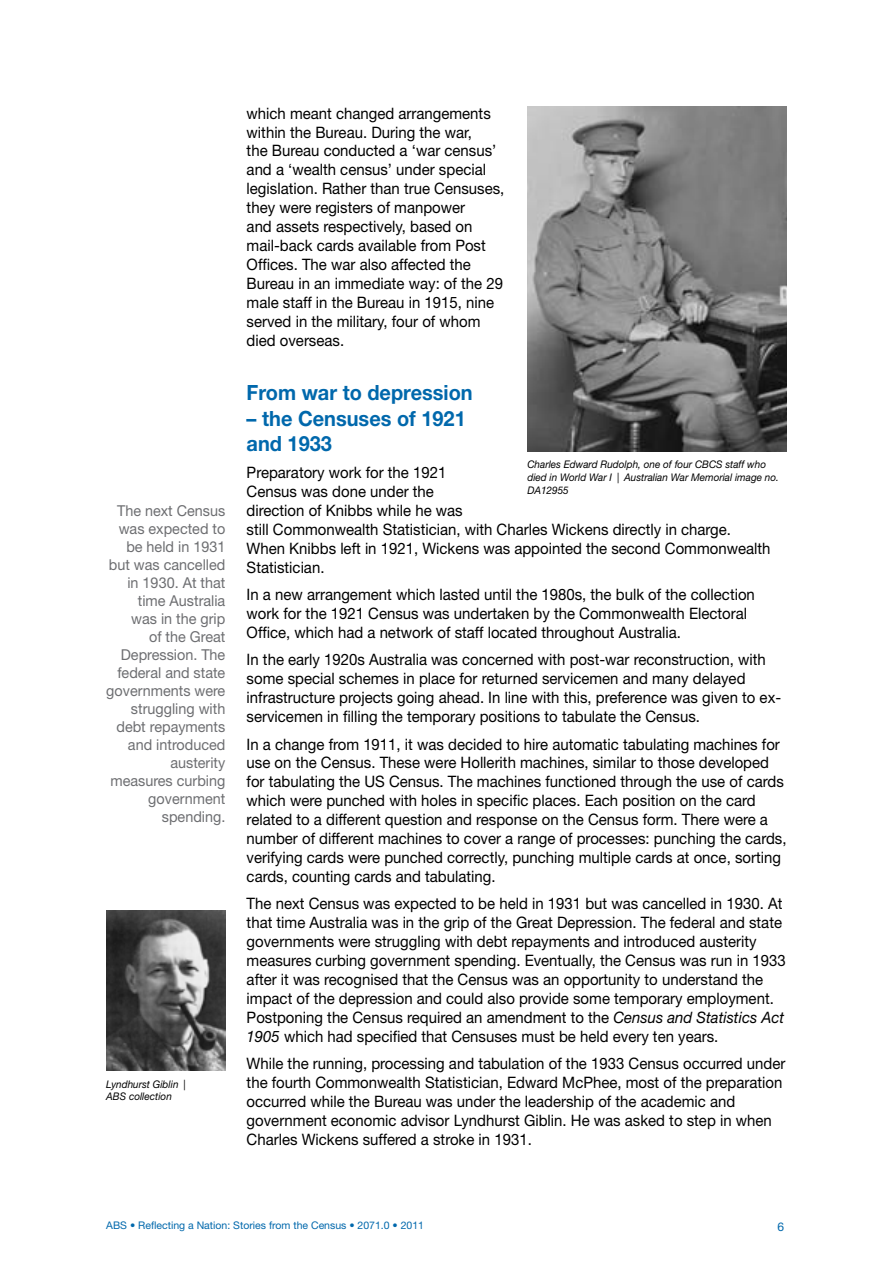
<style>
.page{position:relative;width:893px;height:1263px;background:#fff}
.page>*{position:absolute;margin:0;border:0;box-sizing:border-box;transform-origin:0 0}
.t1{font:700 21px/25.2px "Helvetica Neue";color:#0068ac;scale:.95 1}
.t2{font:15.75px/18.9px "Helvetica Neue";color:#000;scale:.95 1}
.t3{font:15px/18px "Helvetica Neue";color:#6d6e71;text-align:right;scale:.96 1}
.t4{font:12px "Helvetica Neue";color:#0068ac}
.t5{font:italic 10.5px/12.6px "Helvetica Neue";color:#000;scale:.95 1}
.t6{font:10.5px "Helvetica Neue";color:#0068ac}
.s1{font-style:italic}
</style>
<div class="page">
<img style="left:527px;top:106px;width:260px;height:346px">
<img style="left:106px;top:910px;width:119px;height:161px">
<p class="t3" style="left:106px;top:502px;width:126px">The next Census was expected to be held in 1931 but was cancelled in 1930. At that time Australia<br>was in the grip<br>of the Great<br>Depression. The federal and state governments were struggling with debt repayments and introduced austerity measures curbing government spending.</p>
<p class="t5" style="left:106px;top:1077px;width:85px">Lyndhurst Giblin |<br>ABS collection</p>
<p class="t2" style="left:247px;top:103px;width:273px">which meant changed arrangements within the Bureau. During the war,<br>the Bureau conducted a ‘war census’ and a ‘wealth census’ under special legislation. Rather than true Censuses, they were registers of manpower<br>and assets respectively, based on mail-back cards available from Post Offices. The war also affected the Bureau in an immediate way: of the 29 male staff in the Bureau in 1915, nine served in the military, four of whom died overseas.</p>
<h1 class="t1" style="left:247px;top:380px;width:239px">From war to depression</h1>
<h1 class="t1" style="left:247px;top:405px;width:232px">– the Censuses of 1921 and 1933</h1>
<p class="t2" style="left:247px;top:463px;width:553px">Preparatory work for the 1921<br>Census was done under the<br>direction of Knibbs while he was<br>still Commonwealth Statistician, with Charles Wickens directly in charge.<br>When Knibbs left in 1921, Wickens was appointed the second Commonwealth Statistician.</p>
<p class="t2" style="left:247px;top:585px;width:537px">In a new arrangement which lasted until the 1980s, the bulk of the collection work for the 1921 Census was undertaken by the Commonwealth Electoral<br>Office, which had a network of staff located throughout Australia.</p>
<p class="t2" style="left:247px;top:650px;width:564px">In the early 1920s Australia was concerned with post-war reconstruction, with some special schemes in place for returned servicemen and many delayed infrastructure projects going ahead. In line with this, preference was given to ex&shy;servicemen in filling the temporary positions to tabulate the Census.</p>
<p class="t2" style="left:247px;top:734px;width:570px">In a change from 1911, it was decided to hire automatic tabulating machines for use on the Census. These were Hollerith machines, similar to those developed for tabulating the US Census. The machines functioned through the use of cards which were punched with holes in specific places. Each position on the card related to a different question and response on the Census form. There were a number of different machines to cover a range of processes: punching the cards, verifying cards were punched correctly, punching multiple cards at once, sorting cards, counting cards and tabulating.</p>
<p class="t2" style="left:247px;top:894px;width:569px">The next Census was expected to be held in 1931 but was cancelled in 1930. At that time Australia was in the grip of the Great Depression. The federal and state governments were struggling with debt repayments and introduced austerity measures curbing government spending. Eventually, the Census was run in 1933 after it was recognised that the Census was an opportunity to understand the impact of the depression and could also provide some temporary employment.<br>Postponing the Census required an amendment to the <span class="s1">Census and Statistics Act 1905</span> which had specified that Censuses must be held every ten years.</p>
<p class="t2" style="left:247px;top:1054px;width:569px">While the running, processing and tabulation of the 1933 Census occurred under the fourth Commonwealth Statistician, Edward McPhee, most of the preparation occurred while the Bureau was under the leadership of the academic and government economic advisor Lyndhurst Giblin. He was asked to step in when Charles Wickens suffered a stroke in 1931.</p>
<p class="t5" style="left:527px;top:458px;width:266px">Charles Edward Rudolph, one of four CBCS staff who died in World War I | Australian War Memorial image no.<br>DA12955</p>
<p class="t6" style="left:106px;top:1219px;width:319px">ABS • Reflecting a Nation: Stories from the Census • 2071.0 • 2011</p>
<p class="t4" style="left:777px;top:1219px;width:8px">6</p>
</div>
